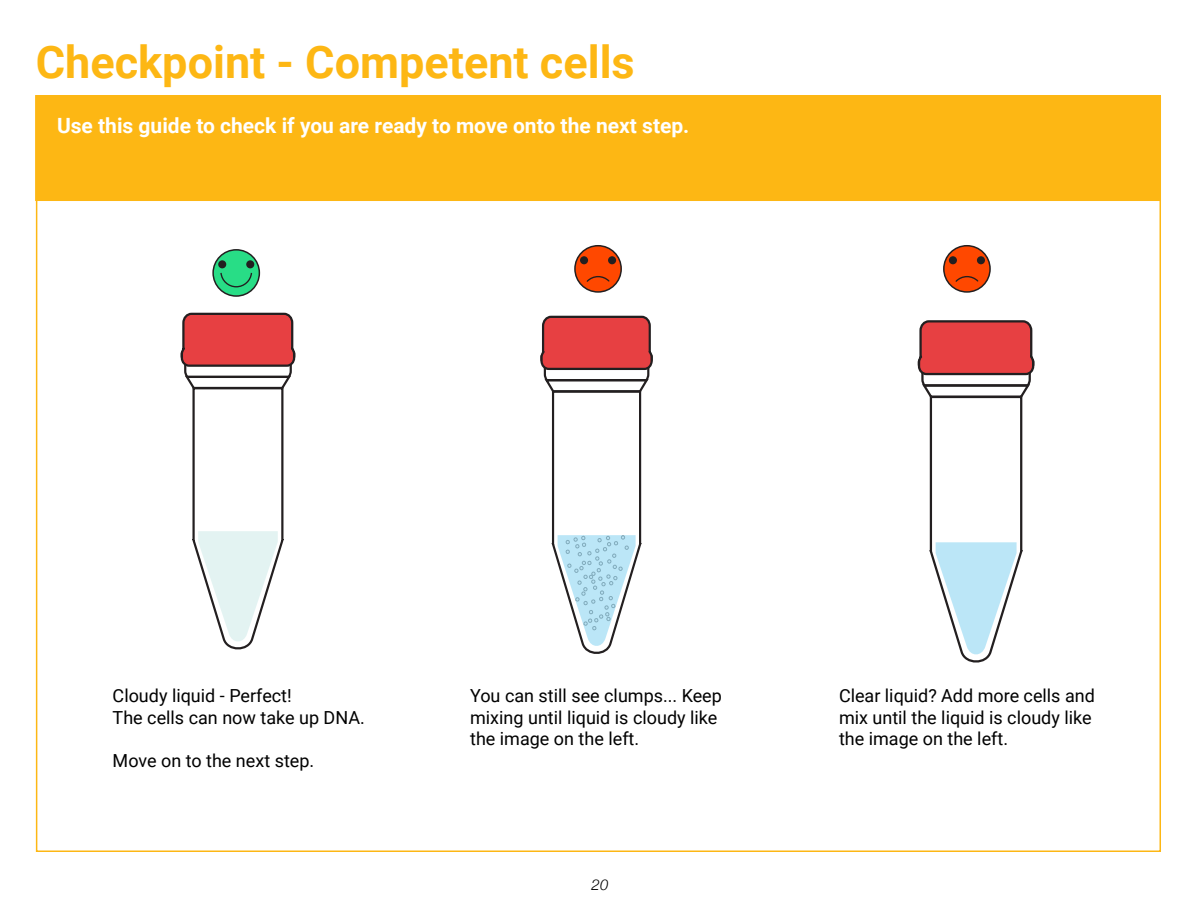
<style>
.page{position:relative;width:1200px;height:900px;background:#fff}
.page>*{position:absolute;margin:0;border:0;box-sizing:border-box;transform-origin:0 0}
.t1{font:700 45px "Roboto";color:#fdb714}
.t2{font:700 21px "Roboto";color:#fff}
.t3{font:18px/21.6px "Roboto";color:#000}
.t4{font:italic 300 15px "Helvetica Neue";color:#000}
</style>
<div class="page">
<div style="left:35px;top:95px;width:1126px;height:106px;background:#fdb714"></div>
<svg style="left:180px;top:313px;width:115px;height:337px"></svg>
<svg style="left:540px;top:316px;width:113px;height:338px"></svg>
<svg style="left:918px;top:320px;width:117px;height:343px"></svg>
<div style="left:213px;top:250px;width:46px;height:46px;background:#28dd86;border-radius:50%"></div>
<div style="left:212px;top:249px;width:48px;height:48px;border:2px solid #231f20;border-radius:50%"></div>
<div style="left:218px;top:260px;width:8px;height:8px;background:#231f20;border-radius:50%"></div>
<div style="left:246px;top:260px;width:8px;height:8px;background:#231f20;border-radius:50%"></div>
<svg style="left:220px;top:272px;width:33px;height:16px"></svg>
<div style="left:944px;top:246px;width:46px;height:46px;background:#ff4800;border-radius:50%"></div>
<div style="left:943px;top:245px;width:48px;height:48px;border:2px solid #231f20;border-radius:50%"></div>
<div style="left:949px;top:256px;width:8px;height:8px;background:#231f20;border-radius:50%"></div>
<div style="left:977px;top:256px;width:8px;height:8px;background:#231f20;border-radius:50%"></div>
<svg style="left:955px;top:276px;width:24px;height:6px"></svg>
<div style="left:575px;top:246px;width:46px;height:46px;background:#ff4800;border-radius:50%"></div>
<div style="left:574px;top:245px;width:48px;height:48px;border:2px solid #231f20;border-radius:50%"></div>
<div style="left:580px;top:256px;width:8px;height:8px;background:#231f20;border-radius:50%"></div>
<div style="left:608px;top:256px;width:8px;height:8px;background:#231f20;border-radius:50%"></div>
<svg style="left:586px;top:276px;width:24px;height:6px"></svg>
<h1 class="t1" style="left:36px;top:30px;width:600px">Checkpoint - Competent cells</h1>
<p class="t2" style="left:57px;top:111px;width:634px">Use this guide to check if you are ready to move onto the next step.</p>
<p class="t3" style="left:113px;top:684px;width:254px">Cloudy liquid - Perfect!<br>The cells can now take up DNA.</p>
<p class="t3" style="left:113px;top:749px;width:203px">Move on to the next step.</p>
<p class="t3" style="left:470px;top:684px;width:253px">You can still see clumps... Keep mixing until liquid is cloudy like the image on the left.</p>
<p class="t3" style="left:839px;top:684px;width:257px">Clear liquid? Add more cells and mix until the liquid is cloudy like the image on the left.</p>
<p class="t4" style="left:592px;top:873px;width:18px">20</p>
</div>
